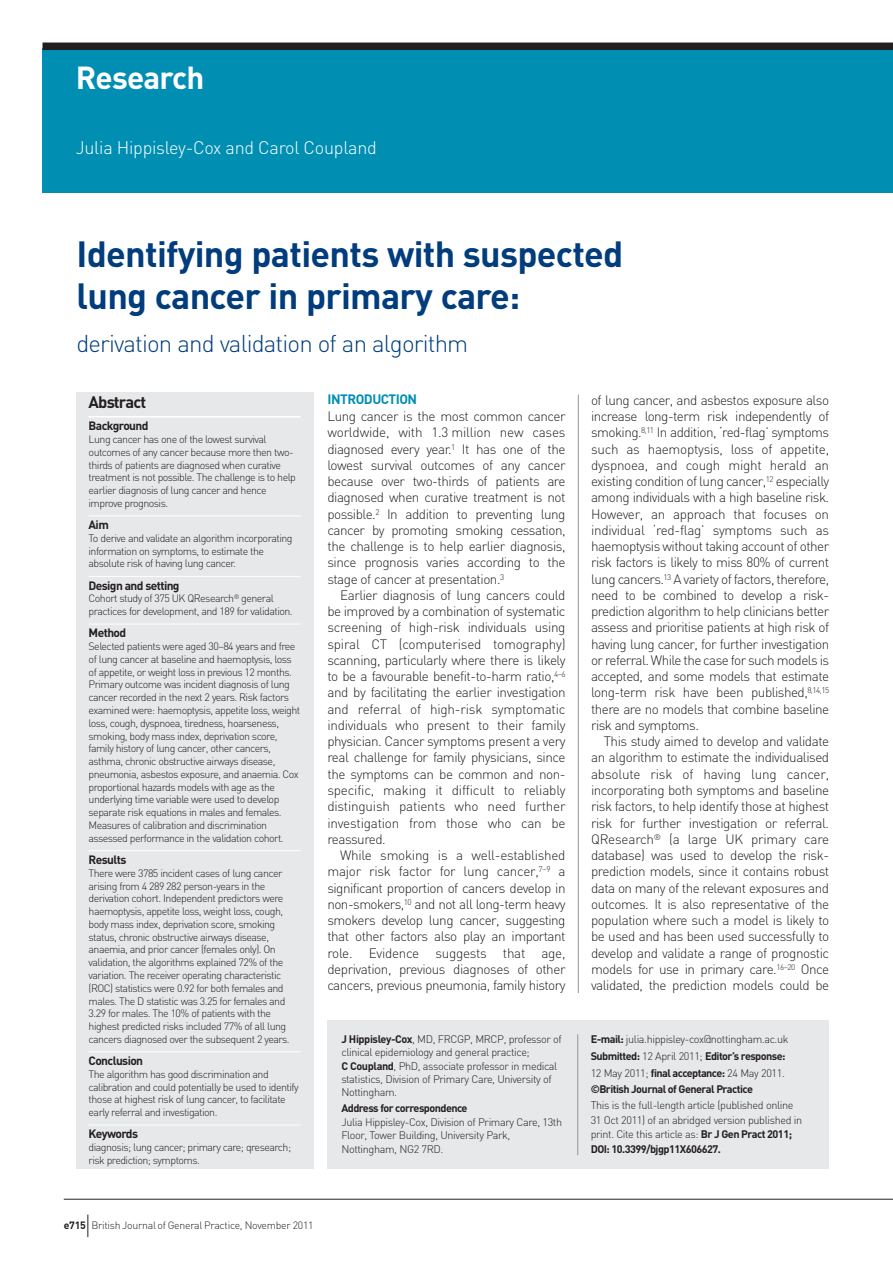
<style>
.page{position:relative;width:893px;height:1263px;background:#fff}
.page>*{position:absolute;margin:0;border:0;box-sizing:border-box;transform-origin:0 0}
.t1{font:700 36px/42.5px "DIN";letter-spacing:-.02em;color:#013d7d}
.t2{font:700 31.5px "DIN";letter-spacing:-.025em;color:#fff}
.t3{font:300 24px "DIN";letter-spacing:-.035em;color:#013d7d}
.t4{font:300 18px "DIN";letter-spacing:-.015em;color:#fff}
.t5{font:700 16.5px "DIN";letter-spacing:-.05em;color:#231f20}
.t6{font:300 13.5px/16.2px "DIN";letter-spacing:-.035em;color:#231f20;text-align:justify}
.t7{font:700 13.5px "DIN";letter-spacing:-.035em;color:#008fb3}
.t8{font:700 12px "DIN";letter-spacing:-.05em;color:#231f20}
.t9{font:300 10.8px/13.2px "DIN";letter-spacing:-.035em;color:#231f20}
.t10{font:700 10.8px/16.8px "DIN";letter-spacing:-.05em;color:#231f20}
.t11{font:300 10.65px/12.8px "DIN";letter-spacing:-.05em;color:#231f20}
.t12{font:300 10.5px "DIN";letter-spacing:-.025em;color:#231f20}
.s1{font-weight:700}
.s2{font-weight:300}
</style>
<div class="page">
<hr style="left:578px;top:395px;width:1px;height:598px;background:#939598">
<div style="left:327px;top:1020px;width:502px;height:149px;background:#e7e8e9"></div>
<hr style="left:577px;top:1034px;width:1px;height:121px;background:#939598">
<div style="left:43px;top:48px;width:850px;height:144px;background:#008fb3"></div>
<div style="left:76px;top:393px;width:237px;height:776px;background:#e7e8e9"></div>
<hr style="left:89px;top:416px;width:212px;height:1px;background:#fff">
<hr style="left:89px;top:515px;width:212px;height:1px;background:#fff">
<hr style="left:89px;top:576px;width:212px;height:1px;background:#fff">
<hr style="left:89px;top:624px;width:212px;height:1px;background:#fff">
<hr style="left:89px;top:850px;width:212px;height:1px;background:#fff">
<hr style="left:89px;top:1051px;width:212px;height:1px;background:#fff">
<hr style="left:89px;top:1125px;width:212px;height:1px;background:#fff">
<hr style="left:64px;top:1199px;width:829px;height:1px;background:#231f20">
<svg style="left:87px;top:1214px;width:1px;height:23px"></svg>
<div style="left:43px;top:43px;width:850px;height:7px;background:#231f20"></div>
<h2 class="t2" style="left:76px;top:59px;width:130px">Research</h2>
<h3 class="t4" style="left:76px;top:137px;width:303px">Julia Hippisley-Cox and Carol Coupland</h3>
<h1 class="t1" style="left:77px;top:233px;width:548px">Identifying patients with suspected lung cancer in primary care:</h1>
<h3 class="t3" style="left:77px;top:329px;width:393px">derivation and validation of an algorithm</h3>
<p class="t5" style="left:89px;top:393px;width:59px">Abstract</p>
<p class="t8" style="left:89px;top:419px;width:61px">Background</p>
<p class="t11" style="left:89px;top:433px;width:209px">Lung cancer has one of the lowest survival outcomes of any cancer because more then two&shy;thirds of patients are diagnosed when curative treatment is not possible. The challenge is to help earlier diagnosis of lung cancer and hence improve prognosis.</p>
<p class="t8" style="left:89px;top:518px;width:22px">Aim</p>
<p class="t11" style="left:89px;top:532px;width:206px">To derive and validate an algorithm incorporating information on symptoms, to estimate the absolute risk of having lung cancer.</p>
<p class="t8" style="left:89px;top:578px;width:93px">Design and setting</p>
<p class="t11" style="left:89px;top:592px;width:206px">Cohort study of 375 UK QResearch<sup>®</sup> general practices for development, and 189 for validation.</p>
<p class="t8" style="left:89px;top:626px;width:39px">Method</p>
<p class="t11" style="left:89px;top:640px;width:213px">Selected patients were aged 30–84 years and free of lung cancer at baseline and haemoptysis, loss of appetite, or weight loss in previous 12 months.<br>Primary outcome was incident diagnosis of lung cancer recorded in the next 2 years. Risk factors examined were: haemoptysis, appetite loss, weight loss, cough, dyspnoea, tiredness, hoarseness, smoking, body mass index, deprivation score, family history of lung cancer, other cancers, asthma, chronic obstructive airways disease, pneumonia, asbestos exposure, and anaemia. Cox proportional hazards models with age as the underlying time variable were used to develop separate risk equations in males and females.<br>Measures of calibration and discrimination assessed performance in the validation cohort.</p>
<p class="t8" style="left:89px;top:853px;width:39px">Results</p>
<p class="t11" style="left:89px;top:867px;width:203px">There were 3785 incident cases of lung cancer arising from 4 289 282 person-years in the derivation cohort. Independent predictors were haemoptysis, appetite loss, weight loss, cough, body mass index, deprivation score, smoking status, chronic obstructive airways disease, anaemia, and prior cancer (females only). On validation, the algorithms explained 72% of the variation. The receiver operating characteristic (ROC) statistics were 0.92 for both females and males. The D statistic was 3.25 for females and 3.29 for males. The 10% of patients with the highest predicted risks included 77% of all lung cancers diagnosed over the subsequent 2 years.</p>
<p class="t8" style="left:89px;top:1054px;width:56px">Conclusion</p>
<p class="t11" style="left:89px;top:1068px;width:212px">The algorithm has good discrimination and calibration and could potentially be used to identify those at highest risk of lung cancer, to facilitate early referral and investigation.</p>
<p class="t8" style="left:89px;top:1127px;width:51px">Keywords</p>
<p class="t11" style="left:89px;top:1141px;width:204px">diagnosis; lung cancer; primary care; qresearch; risk prediction; symptoms.</p>
<p class="t7" style="left:327px;top:392px;width:91px">INTRODUCTION</p>
<p class="t6" style="left:327px;top:408px;width:240px">Lung cancer is the most common cancer worldwide, with 1.3 million new cases diagnosed every year.<sup>1</sup> It has one of the lowest survival outcomes of any cancer because over two-thirds of patients are diagnosed when curative treatment is not possible.<sup>2</sup> In addition to preventing lung cancer by promoting smoking cessation, the challenge is to help earlier diagnosis, since prognosis varies according to the stage of cancer at presentation.<sup>3</sup></p>
<p class="t6" style="left:327px;top:587px;width:240px;text-indent:13px">Earlier diagnosis of lung cancers could be improved by a combination of systematic screening of high-risk individuals using spiral CT (computerised tomography) scanning, particularly where there is likely to be a favourable benefit-to-harm ratio,<sup>4–6 </sup>and by facilitating the earlier investigation and referral of high-risk symptomatic individuals who present to their family physician. Cancer symptoms present a very real challenge for family physicians, since the symptoms can be common and non&shy;specific, making it difficult to reliably distinguish patients who need further investigation from those who can be reassured.</p>
<p class="t6" style="left:327px;top:847px;width:240px;text-indent:13px">While smoking is a well-established major risk factor for lung cancer,<sup>7–9</sup> a significant proportion of cancers develop in non-smokers,<sup>10</sup> and not all long-term heavy smokers develop lung cancer, suggesting that other factors also play an important role. Evidence suggests that age, deprivation, previous diagnoses of other cancers, previous pneumonia, family history</p>
<p class="t9" style="left:341px;top:1033px;width:222px"><span class="s1">J Hippisley-Cox</span>, MD, FRCGP, MRCP, professor of clinical epidemiology and general practice;<br><span class="s1">C Coupland</span>, PhD, associate professor in medical statistics, Division of Primary Care, University of Nottingham.</p>
<p class="t10" style="left:341px;top:1099px;width:128px">Address for correspondence</p>
<p class="t9" style="left:341px;top:1116px;width:222px">Julia Hippisley-Cox, Division of Primary Care, 13th<br>Floor, Tower Building, University Park,<br>Nottingham, NG2 7RD.</p>
<p class="t12" style="left:64px;top:1219px;width:251px"><span class="s1">e715</span> British Journal of General Practice, November 2011</p>
<p class="t6" style="left:591px;top:392px;width:240px">of lung cancer, and asbestos exposure also increase long-term risk independently of smoking.<sup>8,11</sup> In addition, ‘red-flag’ symptoms such as haemoptysis, loss of appetite, dyspnoea, and cough might herald an existing condition of lung cancer,<sup>12</sup> especially among individuals with a high baseline risk.<br>However, an approach that focuses on individual ‘red-flag’ symptoms such as haemoptysis without taking account of other risk factors is likely to miss 80% of current lung cancers.<sup>13</sup> A variety of factors, therefore, need to be combined to develop a risk&shy;prediction algorithm to help clinicians better assess and prioritise patients at high risk of having lung cancer, for further investigation or referral. While the case for such models is accepted, and some models that estimate long-term risk have been published,<sup>8,14,15 </sup>there are no models that combine baseline risk and symptoms.</p>
<p class="t6" style="left:591px;top:733px;width:240px;text-indent:13px">This study aimed to develop and validate an algorithm to estimate the individualised absolute risk of having lung cancer, incorporating both symptoms and baseline risk factors, to help identify those at highest risk for further investigation or referral.<br>QResearch<sup>®</sup> (a large UK primary care database) was used to develop the risk&shy;prediction models, since it contains robust data on many of the relevant exposures and outcomes. It is also representative of the population where such a model is likely to be used and has been used successfully to develop and validate a range of prognostic models for use in primary care.<sup>16–20</sup> Once validated, the prediction models could be</p>
<p class="t10" style="left:591px;top:1031px;width:199px">E-mail: <span class="s2">julia.hippisley-cox@nottingham.ac.uk </span>Submitted: <span class="s2">12 April 2011;</span> Editor’s response:<br><span class="s2">12 May 2011;</span> final acceptance: <span class="s2">24 May 2011. </span>©British Journal of General Practice</p>
<p class="t9" style="left:591px;top:1098px;width:213px;line-height:14.5px">This is the full-length article (published online 31 Oct 2011) of an abridged version published in print. Cite this article as: <span class="s1">Br J Gen Pract 2011; DOI: 10.3399/bjgp11X606627.</span></p>
</div>
